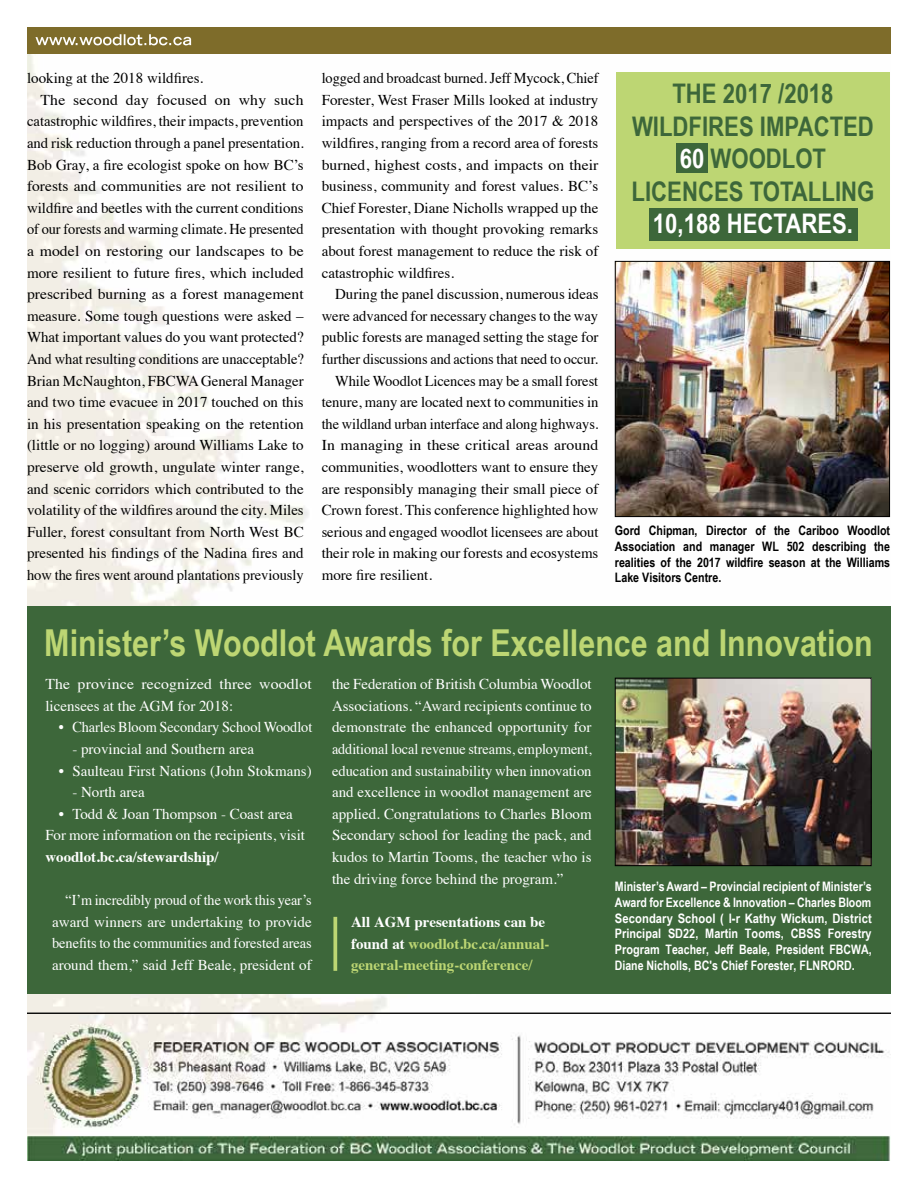
<style>
.page{position:relative;width:918px;height:1188px;background:#fff}
.page>*{position:absolute;margin:0;border:0;box-sizing:border-box;transform-origin:0 0}
.t1{font:700 37.2px "Arial Narrow";color:#bdd673}
.t2{font:700 27px/32.4px "Arial Narrow";color:#3d673a;text-align:center}
.t3{font:700 27px "Arial Narrow";color:#fff}
.t4{font:15px "Times";color:#000}
.t5{font:15px/21.6px "Times";color:#fff;text-align:center}
.t6{font:15px/21.6px "Times";color:#000;text-align:justify;scale:.96 1}
.t7{font:15px/21.6px "Times";color:#fff;text-align:justify;scale:.95 1}
.t8{font:15px "Times";color:#000;scale:1.05 1}
.t9{font:700 15px/21.6px "Times";color:#bdd673}
.t10{font:15px/21.6px "Times";color:#fff;scale:1.05 1}
.t11{font:15px "Times";color:#000;scale:1.04 1}
.t12{font:700 15px "Times";color:#fff}
.t13{font:700 13.05px/15.6px "Arial Narrow";color:#fff;text-align:justify}
.t14{font:700 13.05px/15.6px "Arial Narrow";color:#000;text-align:justify}
.s1{color:#fff}
</style>
<div class="page">
<img style="left:27px;top:53px;width:864px;height:1107px">
<div style="left:27px;top:27px;width:864px;height:26px;background:#7e6c2a"></div>
<svg style="left:35px;top:34px;width:156px;height:11px"></svg>
<div style="left:617px;top:72px;width:273px;height:177px;background:#bdd673"></div>
<hr style="left:27px;top:1013px;width:864px;height:1px;background:#000">
<div style="left:27px;top:606px;width:864px;height:387px;background:#3d673a"></div>
<svg style="left:333px;top:917px;width:4px;height:54px"></svg>
<img style="left:617px;top:680px;width:253px;height:184px">
<div style="left:615px;top:678px;width:257px;height:188px;border:1px solid #000"></div>
<img style="left:617px;top:263px;width:271px;height:252px">
<div style="left:615px;top:261px;width:275px;height:256px;border:1px solid #000"></div>
<div style="left:649px;top:208px;width:208px;height:33px;background:#3d673a"></div>
<div style="left:677px;top:143px;width:31px;height:30px;background:#3d673a"></div>
<p class="t4" style="left:27px;top:64px;width:178px">looking at the 2018 wildfires.</p>
<p class="t8" style="left:41px;top:86px;width:252px">The second day focused on why such</p>
<p class="t4" style="left:27px;top:107px;width:278px">catastrophic wildfires, their impacts, prevention</p>
<p class="t4" style="left:27px;top:129px;width:278px">and risk reduction through a panel presentation.</p>
<p class="t4" style="left:27px;top:151px;width:278px">Bob Gray, a fire ecologist spoke on how BC’s</p>
<p class="t4" style="left:27px;top:172px;width:278px">forests and communities are not resilient to</p>
<p class="t4" style="left:27px;top:194px;width:278px">wildfire and beetles with the current conditions</p>
<p class="t6" style="left:27px;top:217px;width:290px">of our forests and warming climate. He presented</p>
<p class="t8" style="left:27px;top:237px;width:265px">a model on restoring our landscapes to be</p>
<p class="t4" style="left:27px;top:259px;width:278px">more resilient to future fires, which included</p>
<p class="t11" style="left:27px;top:280px;width:268px">prescribed burning as a forest management</p>
<p class="t4" style="left:27px;top:302px;width:278px">measure. Some tough questions were asked –</p>
<p class="t4" style="left:27px;top:323px;width:278px">What important values do you want protected?</p>
<p class="t4" style="left:27px;top:345px;width:278px">And what resulting conditions are unacceptable?</p>
<p class="t4" style="left:27px;top:367px;width:278px">Brian McNaughton, FBCWA General Manager</p>
<p class="t4" style="left:27px;top:388px;width:278px">and two time evacuee in 2017 touched on this</p>
<p class="t4" style="left:27px;top:410px;width:278px">in his presentation speaking on the retention</p>
<p class="t4" style="left:27px;top:431px;width:278px">(little or no logging) around Williams Lake to</p>
<p class="t4" style="left:27px;top:453px;width:278px">preserve old growth, ungulate winter range,</p>
<p class="t4" style="left:27px;top:475px;width:278px">and scenic corridors which contributed to the</p>
<p class="t4" style="left:27px;top:496px;width:278px">volatility of the wildfires around the city. Miles</p>
<p class="t4" style="left:27px;top:518px;width:278px">Fuller, forest consultant from North West BC</p>
<p class="t4" style="left:27px;top:539px;width:278px">presented his findings of the Nadina fires and</p>
<p class="t4" style="left:27px;top:561px;width:278px">how the fires went around plantations previously</p>
<p class="t6" style="left:322px;top:66px;width:290px">logged and broadcast burned. Jeff Mycock, Chief Forester, West Fraser Mills looked at industry impacts and perspectives of the 2017 &amp; 2018 wildfires, ranging from a record area of forests burned, highest costs, and impacts on their business, community and forest values. BC’s Chief Forester, Diane Nicholls wrapped up the presentation with thought provoking remarks about forest management to reduce the risk of catastrophic wildfires.</p>
<p class="t4" style="left:335px;top:280px;width:265px">During the panel discussion, numerous ideas</p>
<p class="t4" style="left:322px;top:302px;width:278px">were advanced for necessary changes to the way</p>
<p class="t4" style="left:322px;top:323px;width:278px">public forests are managed setting the stage for</p>
<p class="t6" style="left:322px;top:347px;width:290px">further discussions and actions that need to occur.</p>
<p class="t4" style="left:335px;top:367px;width:265px">While Woodlot Licences may be a small forest</p>
<p class="t4" style="left:322px;top:388px;width:278px">tenure, many are located next to communities in</p>
<p class="t6" style="left:322px;top:412px;width:290px">the wildland urban interface and along highways.</p>
<p class="t8" style="left:322px;top:431px;width:265px">In managing in these critical areas around</p>
<p class="t4" style="left:322px;top:453px;width:278px">communities, woodlotters want to ensure they</p>
<p class="t4" style="left:322px;top:475px;width:278px">are responsibly managing their small piece of</p>
<p class="t4" style="left:322px;top:496px;width:278px">Crown forest. This conference highlighted how</p>
<p class="t4" style="left:322px;top:518px;width:278px">serious and engaged woodlot licensees are about</p>
<p class="t4" style="left:322px;top:539px;width:278px">their role in making our forests and ecosystems</p>
<p class="t4" style="left:322px;top:561px;width:112px">more fire resilient.</p>
<h2 class="t2" style="left:632px;top:76px;width:244px">THE 2017 /2018<br>WILDFIRES IMPACTED<br><span class="s1">60</span> WOODLOT<br>LICENCES TOTALLING</h2>
<h2 class="t3" style="left:653px;top:203px;width:202px">10,188 HECTARES.</h2>
<p class="t14" style="left:615px;top:522px;width:277px">Gord Chipman, Director of the Cariboo Woodlot Association and manager WL 502 describing the realities of the 2017 wildfire season at the Williams Lake Visitors Centre.</p>
<h1 class="t1" style="left:44px;top:615px;width:830px">Minister’s Woodlot Awards for Excellence and Innovation</h1>
<p class="t10" style="left:45px;top:672px;width:255px">The province recognized three woodlot licensees at the AGM for 2018:</p>
<p class="t7" style="left:59px;top:715px;width:268px">• Charles Bloom Secondary School Woodlot</p>
<p class="t5" style="left:72px;top:737px;width:183px">- provincial and Southern area</p>
<p class="t5" style="left:59px;top:758px;width:254px">• Saulteau First Nations (John Stokmans)</p>
<p class="t5" style="left:72px;top:780px;width:74px">- North area</p>
<p class="t5" style="left:45px;top:802px;width:261px">• Todd &amp; Joan Thompson - Coast area<br>For more information on the recipients, visit</p>
<p class="t12" style="left:45px;top:843px;width:175px">woodlot.bc.ca/stewardship/</p>
<p class="t7" style="left:52px;top:888px;width:275px;text-indent:14px">“I’m incredibly proud of the work this year’s award winners are undertaking to provide benefits to the communities and forested areas around them,” said Jeff Beale, president of</p>
<p class="t5" style="left:332px;top:672px;width:261px;text-align:justify">the Federation of British Columbia Woodlot Associations. “Award recipients continue to demonstrate the enhanced opportunity for additional local revenue streams, employment, education and sustainability when innovation and excellence in woodlot management are applied. Congratulations to Charles Bloom Secondary school for leading the pack, and kudos to Martin Tooms, the teacher who is the driving force behind the program.”</p>
<p class="t9" style="left:351px;top:910px;width:200px"><span class="s1">All AGM presentations can be found at</span> woodlot.bc.ca/annual&shy;general-meeting-conference/</p>
<p class="t13" style="left:615px;top:878px;width:258px">Minister’s Award – Provincial recipient of Minister’s Award for Excellence &amp; Innovation – Charles Bloom Secondary School ( l-r Kathy Wickum, District Principal SD22, Martin Tooms, CBSS Forestry Program Teacher, Jeff Beale, President FBCWA, Diane Nicholls, BC's Chief Forester, FLNRORD.</p>
</div>
